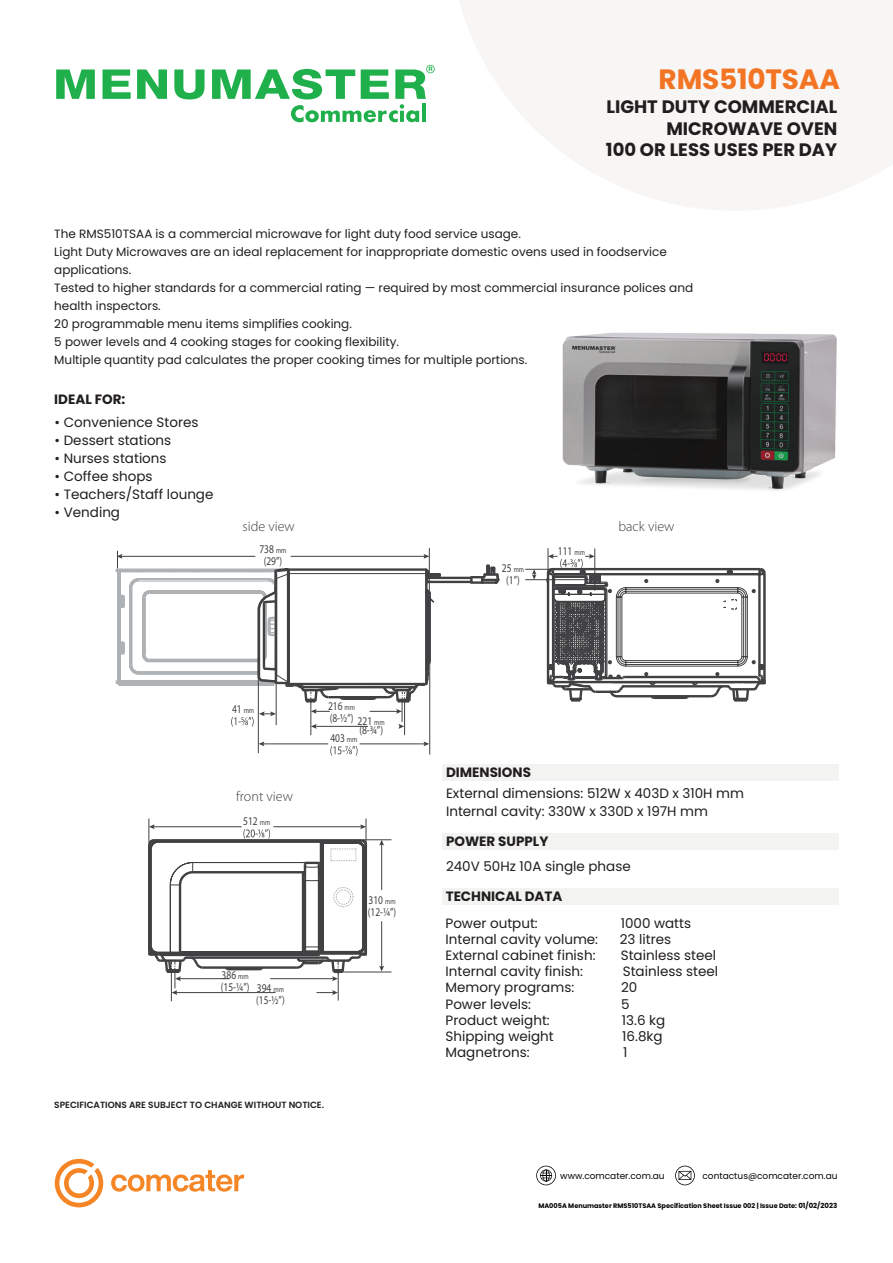
<style>
.page{position:relative;width:893px;height:1263px;background:#fff}
.page>*{position:absolute;margin:0;border:0;box-sizing:border-box;transform-origin:0 0}
.t1{font:700 27.9px "Poppins";letter-spacing:-.005em;color:#f37423}
.t2{font:700 18px/21.6px "Poppins";color:#211d1e;text-align:right}
.t3{font:300 14.1px "Myriad Pro";color:#424142}
.t4{font:13.5px/18px "Poppins";color:#211d1e}
.t5{font:700 13.5px "Poppins";color:#211d1e}
.t6{font:12px/18px "Poppins";color:#211d1e}
.t7{font:11.85px/11.9px "Myriad Pro";color:#414042;scale:.8 1}
.t8{font:600 9px "Poppins";color:#211d1e}
.t9{font:9px "Poppins";color:#040503}
.t10{font:7.95px "Myriad Pro";color:#414042;scale:.8 1}
.t11{font:700 6.6px "Poppins";color:#040503}
.s1{font-size:7.95px}
.s2{font-size:7.05px}
</style>
<div class="page">
<svg style="left:459px;top:0;width:434px;height:210px;fill:#f7f6f4"></svg>
<svg style="left:55px;top:1159px;width:189px;height:48px"></svg>
<svg style="left:536px;top:1166px;width:20px;height:19px"></svg>
<svg style="left:675px;top:1166px;width:20px;height:19px"></svg>
<div style="left:442px;top:764px;width:397px;height:17px;background:#f3f4f2"></div>
<div style="left:442px;top:833px;width:397px;height:17px;background:#f3f4f2"></div>
<div style="left:442px;top:888px;width:396px;height:16px;background:#f3f4f2"></div>
<img style="left:562px;top:332px;width:275px;height:159px">
<svg style="left:532px;top:570px;width:4px;height:9px"></svg>
<hr style="left:594px;top:548px;width:1px;height:43px;background:#414042">
<hr style="left:548px;top:548px;width:1px;height:42px;background:#414042">
<hr style="left:525px;top:569px;width:42px;height:1px;background:#414042">
<hr style="left:525px;top:579px;width:73px;height:1px;background:#414042">
<hr style="left:429px;top:548px;width:1px;height:51px;background:#414042">
<svg style="left:544px;top:554px;width:221px;height:148px"></svg>
<hr style="left:338px;top:970px;width:1px;height:31px;background:#414042">
<hr style="left:171px;top:971px;width:1px;height:30px;background:#414042">
<svg style="left:115px;top:551px;width:386px;height:444px"></svg>
<div style="left:199px;top:791px;width:131px;height:14px;background:#fff"></div>
<svg style="left:56px;top:70px;width:39px;height:29px"></svg>
<svg style="left:103px;top:70px;width:28px;height:29px"></svg>
<svg style="left:137px;top:70px;width:30px;height:29px"></svg>
<svg style="left:174px;top:70px;width:31px;height:29px"></svg>
<svg style="left:212px;top:65px;width:223px;height:57px"></svg>
<hr style="left:422px;top:104px;width:4px;height:18px;background:#1faf4b">
<h1 class="t1" style="left:659px;top:63px;width:183px">RMS510TSAA</h1>
<h2 class="t2" style="left:606px;top:96px;width:233px">LIGHT DUTY COMMERCIAL<br>MICROWAVE OVEN<br>100 OR LESS USES PER DAY</h2>
<p class="t6" style="left:54px;top:225px;width:640px">The RMS510TSAA is a commercial microwave for light duty food service usage.<br>Light Duty Microwaves are an ideal replacement for inappropriate domestic ovens used in foodservice applications.<br>Tested to higher standards for a commercial rating — required by most commercial insurance polices and health inspectors.<br>20 programmable menu items simplifies cooking.<br>5 power levels and 4 cooking stages for cooking flexibility.<br>Multiple quantity pad calculates the proper cooking times for multiple portions.</p>
<p class="t5" style="left:54px;top:391px;width:72px">IDEAL FOR:</p>
<p class="t4" style="left:55px;top:413px;width:145px">• Convenience Stores</p>
<p class="t4" style="left:55px;top:431px;width:118px">• Dessert stations</p>
<p class="t4" style="left:55px;top:449px;width:114px">• Nurses stations</p>
<p class="t4" style="left:55px;top:467px;width:99px">• Coffee shops</p>
<p class="t4" style="left:55px;top:485px;width:160px">• Teachers/Staff lounge</p>
<p class="t4" style="left:55px;top:503px;width:67px">• Vending</p>
<p class="t3" style="left:242px;top:518px;width:54px">side view</p>
<p class="t3" style="left:618px;top:518px;width:57px">back view</p>
<p class="t7" style="left:259px;top:543px;width:20px">738</p>
<p class="t7" style="left:558px;top:545px;width:35px">111 <span class="s1">mm</span></p>
<p class="t7" style="left:502px;top:562px;width:29px;text-align:center">25 <span class="s1">mm </span>(1”)</p>
<p class="t10" style="left:276px;top:546px;width:15px">mm</p>
<p class="t7" style="left:264px;top:555px;width:25px">(29”)</p>
<p class="t7" style="left:232px;top:703px;width:29px">41 <span class="s1">mm</span></p>
<p class="t7" style="left:328px;top:700px;width:35px">216 <span class="s1">mm</span></p>
<p class="t7" style="left:330px;top:712px;width:70px">(8-½”) 221 <sub>mm</sub></p>
<p class="t7" style="left:359px;top:724px;width:31px">(8-¾”)</p>
<p class="t7" style="left:330px;top:732px;width:35px">403 <span class="s1">mm</span></p>
<p class="t5" style="left:446px;top:765px;width:86px">DIMENSIONS</p>
<p class="t4" style="left:446px;top:784px;width:299px">External dimensions: 512W x 403D x 310H mm<br>Internal cavity: 330W x 330D x 197H mm</p>
<p class="t3" style="left:236px;top:788px;width:58px">front view</p>
<p class="t7" style="left:243px;top:815px;width:35px">512 <span class="s1">mm</span></p>
<p class="t7" style="left:567px;top:813px;width:20px">738</p>
<p class="t5" style="left:446px;top:834px;width:104px">POWER SUPPLY</p>
<p class="t7" style="left:221px;top:969px;width:80px">386 <span class="s1">mm<br></span>(15-¼”) 394 <sub>mm</sub></p>
<p class="t7" style="left:256px;top:994px;width:37px">(15-½”)</p>
<p class="t7" style="left:368px;top:894px;width:37px">310 <span class="s1">mm </span>(12-¼”)</p>
<p class="t4" style="left:446px;top:857px;width:186px">240V 50Hz 10A single phase</p>
<p class="t5" style="left:446px;top:888px;width:118px">TECHNICAL DATA</p>
<p class="t4" style="left:445px;top:914px;width:94px">Power output:</p>
<p class="t4" style="left:621px;top:914px;width:72px">1000 watts</p>
<p class="t4" style="left:445px;top:930px;width:154px">Internal cavity volume:</p>
<p class="t4" style="left:620px;top:930px;width:53px">23 litres</p>
<p class="t4" style="left:445px;top:946px;width:151px">External cabinet finish:</p>
<p class="t4" style="left:621px;top:946px;width:97px">Stainless steel</p>
<p class="t4" style="left:445px;top:963px;width:139px">Internal cavity finish:</p>
<p class="t4" style="left:623px;top:963px;width:97px">Stainless steel</p>
<p class="t4" style="left:445px;top:979px;width:130px">Memory programs:</p>
<p class="t4" style="left:621px;top:979px;width:18px">20</p>
<p class="t4" style="left:445px;top:995px;width:87px">Power levels:</p>
<p class="t4" style="left:621px;top:995px;width:10px">5</p>
<p class="t4" style="left:445px;top:1011px;width:106px">Product weight:</p>
<p class="t4" style="left:622px;top:1011px;width:45px">13.6 kg</p>
<p class="t4" style="left:445px;top:1027px;width:110px">Shipping weight</p>
<p class="t4" style="left:622px;top:1027px;width:42px">16.8kg</p>
<p class="t4" style="left:445px;top:1044px;width:86px">Magnetrons:</p>
<p class="t4" style="left:623px;top:1044px;width:6px">1</p>
<p class="t8" style="left:54px;top:1100px;width:271px">SPECIFICATIONS ARE SUBJECT TO CHANGE WITHOUT NOTICE.</p>
<p class="t9" style="left:560px;top:1170px;width:106px">www.comcater.com.au</p>
<p class="t9" style="left:702px;top:1170px;width:137px">contactus@comcater.com.au</p>
<p class="t11" style="left:538px;top:1202px;width:300px">MA005A Menumaster RMS510TSAA Specification Sheet Issue 002 | Issue Date: <span class="s2">01/02/2023</span></p>
</div>
